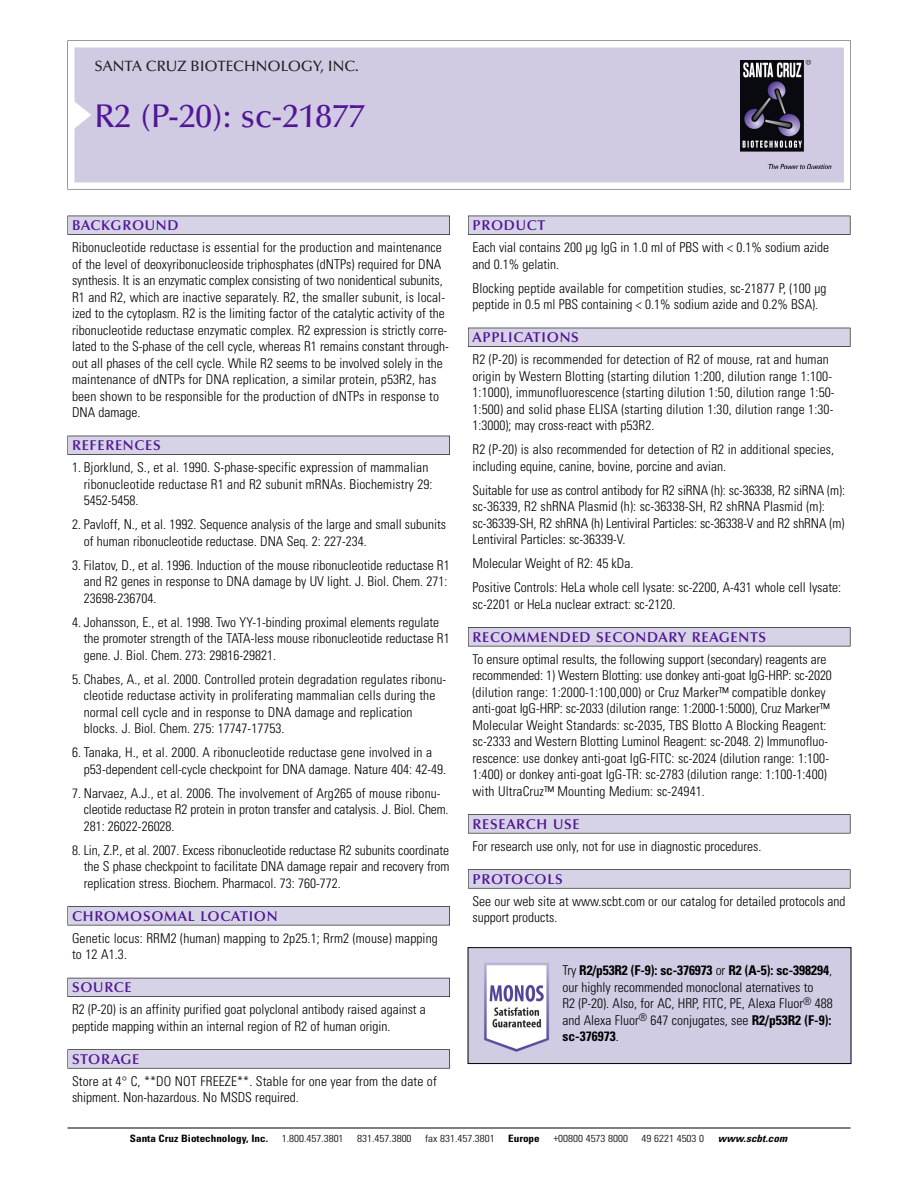
<style>
.page{position:relative;width:918px;height:1188px;background:#fff}
.page>*{position:absolute;margin:0;border:0;box-sizing:border-box;transform-origin:0 0}
.t1{font:500 33px "Optima";color:#511695}
.t2{font:500 15px "Optima";color:#231f20}
.t3{font:600 14.25px "Optima";letter-spacing:.05em;color:#511695}
.t4{font:300 condensed 13.5px/16.5px "Univers";color:#000}
.t5{font:300 condensed 10.2px "Univers";color:#000;scale:1.1 1}
.t6{font:700 condensed 10.2px "Univers";color:#000;scale:1.1 1}
.t7{font:italic 700 condensed 10.2px "Univers";letter-spacing:.005em;color:#000;scale:1.1 1}
.s1{font-weight:700}
</style>
<div class="page">
<svg style="left:68px;top:40px;width:783px;height:149px"></svg>
<div style="left:74px;top:47px;width:770px;height:135px;background:#d1cae3"></div>
<img style="left:741px;top:60px;width:90px;height:108px">
<div style="left:68px;top:216px;width:382px;height:19px;background:#525155"></div>
<div style="left:68px;top:216px;width:381px;height:18px;background:#d7d3e7"></div>
<div style="left:68px;top:436px;width:382px;height:19px;background:#515055"></div>
<div style="left:68px;top:436px;width:381px;height:18px;background:#d7d3e7"></div>
<div style="left:68px;top:906px;width:382px;height:19px;background:#545357"></div>
<div style="left:68px;top:907px;width:381px;height:18px;background:#d7d3e7"></div>
<div style="left:68px;top:978px;width:382px;height:19px;background:#54535a"></div>
<div style="left:68px;top:978px;width:381px;height:18px;background:#d7d3e7"></div>
<svg style="left:68px;top:1049px;width:382px;height:20px"></svg>
<div style="left:68px;top:1050px;width:381px;height:18px;background:#d7d3e7"></div>
<div style="left:468px;top:216px;width:382px;height:19px;background:#525155"></div>
<div style="left:468px;top:216px;width:382px;height:18px;background:#d7d3e7"></div>
<div style="left:468px;top:328px;width:382px;height:19px;background:#515055"></div>
<div style="left:468px;top:328px;width:382px;height:18px;background:#d7d3e7"></div>
<div style="left:468px;top:627px;width:382px;height:19px;background:#545357"></div>
<div style="left:468px;top:628px;width:382px;height:18px;background:#d7d3e7"></div>
<div style="left:468px;top:814px;width:382px;height:19px;background:#575759"></div>
<div style="left:468px;top:815px;width:382px;height:18px;background:#d7d3e7"></div>
<svg style="left:468px;top:869px;width:382px;height:20px"></svg>
<div style="left:468px;top:870px;width:382px;height:18px;background:#d7d3e7"></div>
<hr style="left:68px;top:1128px;width:782px;height:1px;background:#000">
<img style="left:470px;top:949px;width:379px;height:113px">
<div style="left:468px;top:947px;width:383px;height:117px;border:1px solid #000"></div>
<p class="t2" style="left:94px;top:61px;width:266px">SANTA CRUZ BIOTECHNOLOGY, INC.</p>
<h1 class="t1" style="left:94px;top:103px;width:272px">R2 (P-20): sc-21877</h1>
<p class="t3" style="left:72px;top:219px;width:108px">BACKGROUND</p>
<p class="t4" style="left:72px;top:240px;width:378px">Ribonucleotide reductase is essential for the production and maintenance of the level of deoxyribonucleoside triphosphates (dNTPs) required for DNA synthesis. It is an enzymatic complex consisting of two nonidentical subunits, R1 and R2, which are inactive separately. R2, the smaller subunit, is local&shy;ized to the cytoplasm. R2 is the limiting factor of the catalytic activity of the ribonucleotide reductase enzymatic complex. R2 expression is strictly corre&shy;lated to the S-phase of the cell cycle, whereas R1 remains constant through&shy;out all phases of the cell cycle. While R2 seems to be involved solely in the maintenance of dNTPs for DNA replication, a similar protein, p53R2, has been shown to be responsible for the production of dNTPs in response to DNA damage.</p>
<p class="t3" style="left:72px;top:440px;width:90px">REFERENCES</p>
<p class="t4" style="left:84px;top:460px;width:350px;text-indent:-12px">1. Bjorklund, S., et al. 1990. S-phase-specific expression of mammalian ribonucleotide reductase R1 and R2 subunit mRNAs. Biochemistry 29:<br>5452-5458.</p>
<p class="t4" style="left:84px;top:517px;width:364px;text-indent:-12px">2. Pavloff, N., et al. 1992. Sequence analysis of the large and small subunits of human ribonucleotide reductase. DNA Seq. 2: 227-234.</p>
<p class="t4" style="left:84px;top:558px;width:368px;text-indent:-12px">3. Filatov, D., et al. 1996. Induction of the mouse ribonucleotide reductase R1 and R2 genes in response to DNA damage by UV light. J. Biol. Chem. 271:<br>23698-236704.</p>
<p class="t4" style="left:84px;top:615px;width:368px;text-indent:-12px">4. Johansson, E., et al. 1998. Two YY-1-binding proximal elements regulate the promoter strength of the TATA-less mouse ribonucleotide reductase R1 gene. J. Biol. Chem. 273: 29816-29821.</p>
<p class="t4" style="left:84px;top:672px;width:364px;text-indent:-12px">5. Chabes, A., et al. 2000. Controlled protein degradation regulates ribonu&shy;cleotide reductase activity in proliferating mammalian cells during the normal cell cycle and in response to DNA damage and replication blocks. J. Biol. Chem. 275: 17747-17753.</p>
<p class="t4" style="left:84px;top:745px;width:364px;text-indent:-12px">6. Tanaka, H., et al. 2000. A ribonucleotide reductase gene involved in a p53-dependent cell-cycle checkpoint for DNA damage. Nature 404: 42-49.</p>
<p class="t4" style="left:84px;top:786px;width:366px;text-indent:-12px">7. Narvaez, A.J., et al. 2006. The involvement of Arg265 of mouse ribonu&shy;cleotide reductase R2 protein in proton transfer and catalysis. J. Biol. Chem.<br>281: 26022-26028.</p>
<p class="t4" style="left:84px;top:843px;width:367px;text-align:justify;text-indent:-12px">8. Lin, Z.P., et al. 2007. Excess ribonucleotide reductase R2 subunits coordinate the S phase checkpoint to facilitate DNA damage repair and recovery from replication stress. Biochem. Pharmacol. 73: 760-772.</p>
<p class="t3" style="left:72px;top:910px;width:207px">CHROMOSOMAL LOCATION</p>
<p class="t4" style="left:72px;top:931px;width:367px">Genetic locus: RRM2 (human) mapping to 2p25.1; Rrm2 (mouse) mapping to 12 A1.3.</p>
<p class="t3" style="left:72px;top:982px;width:61px">SOURCE</p>
<p class="t4" style="left:72px;top:1002px;width:355px">R2 (P-20) is an affinity purified goat polyclonal antibody raised against a peptide mapping within an internal region of R2 of human origin.</p>
<p class="t3" style="left:72px;top:1053px;width:69px">STORAGE</p>
<p class="t4" style="left:72px;top:1074px;width:366px">Store at 4° C, **DO NOT FREEZE**. Stable for one year from the date of shipment. Non-hazardous. No MSDS required.</p>
<p class="t3" style="left:473px;top:219px;width:74px">PRODUCT</p>
<p class="t4" style="left:473px;top:240px;width:358px">Each vial contains 200 µg IgG in 1.0 ml of PBS with &lt; 0.1% sodium azide and 0.1% gelatin.</p>
<p class="t4" style="left:473px;top:281px;width:356px">Blocking peptide available for competition studies, sc-21877 P, (100 µg peptide in 0.5 ml PBS containing &lt; 0.1% sodium azide and 0.2% BSA).</p>
<p class="t3" style="left:473px;top:332px;width:108px">APPLICATIONS</p>
<p class="t4" style="left:473px;top:352px;width:364px">R2 (P-20) is recommended for detection of R2 of mouse, rat and human origin by Western Blotting (starting dilution 1:200, dilution range 1:100- 1:1000), immunofluorescence (starting dilution 1:50, dilution range 1:50- 1:500) and solid phase ELISA (starting dilution 1:30, dilution range 1:30- 1:3000); may cross-react with p53R2.</p>
<p class="t4" style="left:473px;top:442px;width:363px">R2 (P-20) is also recommended for detection of R2 in additional species, including equine, canine, bovine, porcine and avian.</p>
<p class="t4" style="left:473px;top:483px;width:374px">Suitable for use as control antibody for R2 siRNA (h): sc-36338, R2 siRNA (m): sc-36339, R2 shRNA Plasmid (h): sc-36338-SH, R2 shRNA Plasmid (m): sc-36339-SH, R2 shRNA (h) Lentiviral Particles: sc-36338-V and R2 shRNA (m)<br>Lentiviral Particles: sc-36339-V.</p>
<p class="t4" style="left:473px;top:553px;width:370px;line-height:24px">Molecular Weight of R2: 45 kDa.<br>Positive Controls: HeLa whole cell lysate: sc-2200, A-431 whole cell lysate:</p>
<p class="t4" style="left:473px;top:597px;width:205px">sc-2201 or HeLa nuclear extract: sc-2120.</p>
<p class="t3" style="left:473px;top:631px;width:295px">RECOMMENDED SECONDARY REAGENTS</p>
<p class="t4" style="left:473px;top:652px;width:361px">To ensure optimal results, the following support (secondary) reagents are recommended: 1) Western Blotting: use donkey anti-goat IgG-HRP: sc-2020 (dilution range: 1:2000-1:100,000) or Cruz Marker™ compatible donkey anti-goat IgG-HRP: sc-2033 (dilution range: 1:2000-1:5000), Cruz Marker™ Molecular Weight Standards: sc-2035, TBS Blotto A Blocking Reagent: sc-2333 and Western Blotting Luminol Reagent: sc-2048. 2) Immunofluo&shy;rescence: use donkey anti-goat IgG-FITC: sc-2024 (dilution range: 1:100- 1:400) or donkey anti-goat IgG-TR: sc-2783 (dilution range: 1:100-1:400) with UltraCruz™ Mounting Medium: sc-24941.</p>
<p class="t3" style="left:473px;top:818px;width:109px">RESEARCH USE</p>
<p class="t4" style="left:473px;top:839px;width:290px">For research use only, not for use in diagnostic procedures.</p>
<p class="t3" style="left:473px;top:873px;width:92px">PROTOCOLS</p>
<p class="t4" style="left:473px;top:894px;width:375px">See our web site at www.scbt.com or our catalog for detailed protocols and support products.</p>
<p class="t4" style="left:563px;top:963px;width:272px">Try <span class="s1">R2/p53R2 (F-9): sc-376973</span> or <span class="s1">R2 (A-5): sc-398294</span>, our highly recommended monoclonal aternatives to<br>R2 (P-20). Also, for AC, HRP, FITC, PE, Alexa Fluor<sup>®</sup> 488 and Alexa Fluor<sup>®</sup> 647 conjugates, see <span class="s1">R2/p53R2 (F-9): sc-376973</span>.</p>
<p class="t6" style="left:130px;top:1135px;width:127px">Santa Cruz Biotechnology, Inc.</p>
<p class="t5" style="left:282px;top:1135px;width:58px">1.800.457.3801</p>
<p class="t5" style="left:357px;top:1135px;width:51px">831.457.3800</p>
<p class="t5" style="left:425px;top:1135px;width:65px">fax 831.457.3801</p>
<p class="t6" style="left:508px;top:1135px;width:30px">Europe</p>
<p class="t5" style="left:553px;top:1135px;width:69px">+00800 4573 8000</p>
<p class="t5" style="left:642px;top:1135px;width:58px">49 6221 4503 0</p>
<p class="t7" style="left:718px;top:1135px;width:64px">www.scbt.com</p>
</div>
